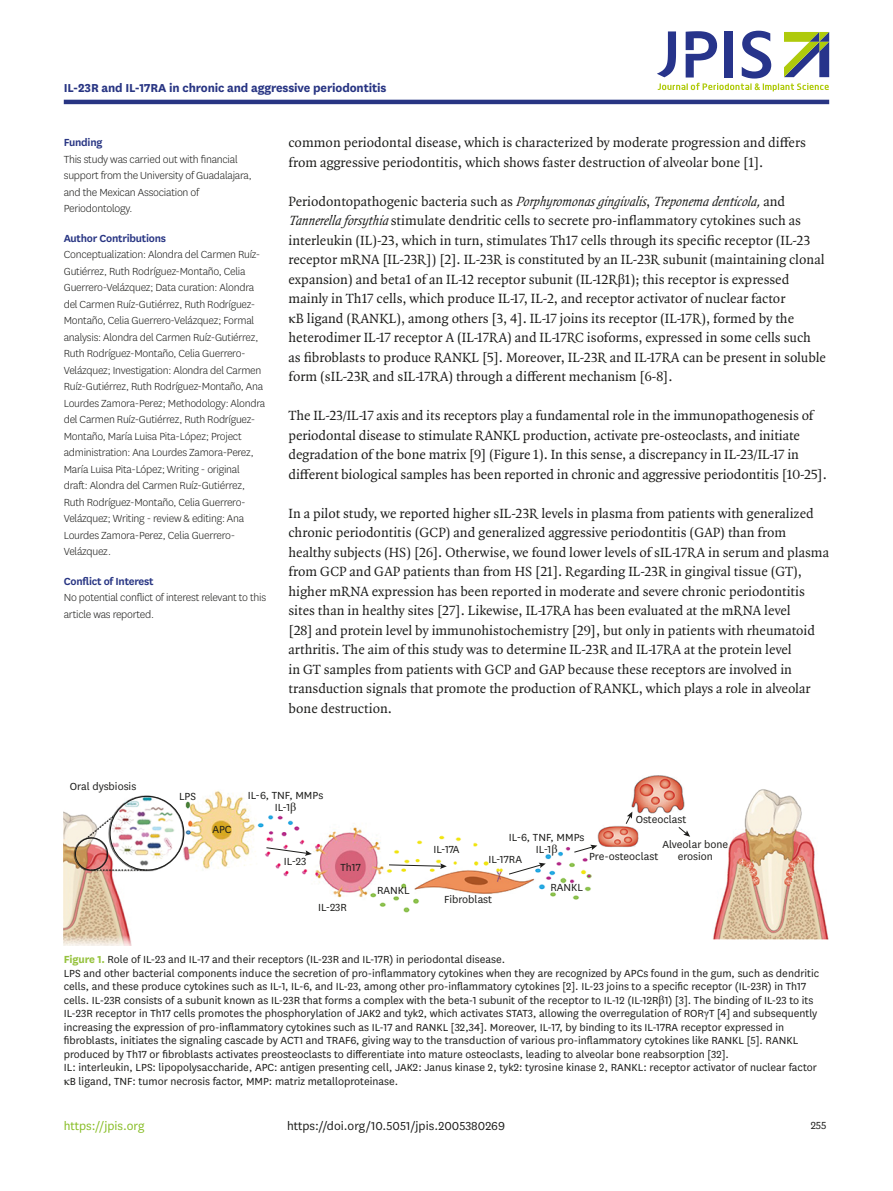
<style>
.page{position:relative;width:893px;height:1191px;background:#fff}
.page>*{position:absolute;margin:0;border:0;box-sizing:border-box;transform-origin:0 0}
.body_p{font:14.25px/19.5px "Quadraat OT";color:#1d1d1b}
.body_p_first{font:14.25px/19.5px "Quadraat OT";color:#1d1d1b}
.alt-title-type{font:700 13.5px "National";letter-spacing:-.01em;color:#283583}
.fig_caption{font:13.5px "National";color:#1d1d1b}
.fig_caption-2{font:13.5px "National";color:#87bd25}
.fig_caption-3{font:12px/13.5px "National";color:#1d1d1b;text-align:center}
.conflict_p{font:300 12px/16.5px "National";letter-spacing:-.02em;color:#1d1d1b}
.conflict_title{font:600 12px "National";letter-spacing:-.02em;color:#283583}
.s1{font-style:italic}
.s2{font-family:"Times New Roman"}
.s3{font-weight:700;color:#96c23e}
</style>
<div class="page">
<hr style="left:64px;top:100px;width:765px;height:4px;background:#283583">
<svg style="left:657px;top:31px;width:172px;height:60px"></svg>
<img style="left:64px;top:775px;width:621px;height:170px">
<div style="left:75px;top:837px;width:33px;height:33px;border:1px solid #1d1d1b;border-radius:50%"></div>
<svg style="left:85px;top:813px;width:31px;height:27px"></svg>
<svg style="left:91px;top:869px;width:56px;height:1px"></svg>
<svg style="left:266px;top:847px;width:46px;height:9px"></svg>
<svg style="left:388px;top:863px;width:59px;height:6px"></svg>
<svg style="left:508px;top:862px;width:38px;height:13px"></svg>
<svg style="left:573px;top:844px;width:24px;height:9px"></svg>
<svg style="left:625px;top:811px;width:7px;height:13px"></svg>
<svg style="left:678px;top:826px;width:12px;height:10px"></svg>
<img style="left:713px;top:789px;width:116px;height:151px">
<p class="alt-title-type" style="left:64px;top:78px;width:324px">IL-23R and IL-17RA in chronic and aggressive periodontitis</p>
<p class="conflict_title" style="left:64px;top:134px;width:40px">Funding</p>
<p class="conflict_p" style="left:64px;top:151px;width:190px">This study was carried out with financial support from the University of Guadalajara, and the Mexican Association of Periodontology.</p>
<p class="conflict_title" style="left:64px;top:230px;width:104px">Author Contributions</p>
<p class="conflict_p" style="left:64px;top:246px;width:203px">Conceptualization: Alondra del Carmen Ruíz-Gutiérrez, Ruth Rodríguez-Montaño, Celia Guerrero-Velázquez; Data curation: Alondra del Carmen Ruíz-Gutiérrez, Ruth Rodríguez-Montaño, Celia Guerrero-Velázquez; Formal analysis: Alondra del Carmen Ruíz-Gutiérrez, Ruth Rodríguez-Montaño, Celia Guerrero-Velázquez; Investigation: Alondra del Carmen Ruíz-Gutiérrez, Ruth Rodríguez-Montaño, Ana Lourdes Zamora-Perez; Methodology: Alondra del Carmen Ruíz-Gutiérrez, Ruth Rodríguez-Montaño, María Luisa Pita-López; Project administration: Ana Lourdes Zamora-Perez, María Luisa Pita-López; Writing - original draft: Alondra del Carmen Ruíz-Gutiérrez, Ruth Rodríguez-Montaño, Celia Guerrero-Velázquez; Writing - review &amp; editing: Ana Lourdes Zamora-Perez, Celia Guerrero-Velázquez.</p>
<p class="conflict_title" style="left:64px;top:572px;width:91px">Conflict of Interest</p>
<p class="conflict_p" style="left:64px;top:589px;width:204px">No potential conflict of interest relevant to this article was reported.</p>
<p class="body_p_first" style="left:289px;top:133px;width:519px">common periodontal disease, which is characterized by moderate progression and differs from aggressive periodontitis, which shows faster destruction of alveolar bone [1].</p>
<p class="body_p" style="left:289px;top:191px;width:539px">P e r i o d o n t o p a t h o g e n i c b a c t e r i a s u c h a s <span class="s1">Porphyromonasgingivalis</span>, <span class="s1">Treponemadenticola,</span>a n d <span class="s1">Tannerellaforsythia</span>stimulate dendritic cells to secrete pro-inflammatory cytokines such as interleukin (IL)-23, which in turn, stimulates Th17 cells through its specific receptor (IL-23 receptor mRNA [IL-23R]) [2]. IL-23R is constituted by an IL-23R subunit (maintaining clonal expansion) and beta1 of an IL-12 receptor subunit (IL-12R<span class="s2">β</span>1); this receptor is expressed mainly in Th17 cells, which produce IL-17, IL-2, and receptor activator of nuclear factor<br><span class="s2">κ</span>B ligand (RANKL), among others [3, 4]. IL-17 joins its receptor (IL-17R), formed by the heterodimer IL-17 receptor A (IL-17RA) and IL-17RC isoforms, expressed in some cells such as fibroblasts to produce RANKL [5]. Moreover, IL-23R and IL-17RA can be present in soluble form (sIL-23R and sIL-17RA) through a different mechanism [6-8].</p>
<p class="body_p" style="left:289px;top:406px;width:540px">The IL-23/IL-17 axis and its receptors play a fundamental role in the immunopathogenesis of periodontal disease to stimulate RANKL production, activate pre-osteoclasts, and initiate degradation of the bone matrix [9] (Figure 1). In this sense, a discrepancy in IL-23/IL-17 in different biological samples has been reported in chronic and aggressive periodontitis [10-25].</p>
<p class="body_p" style="left:289px;top:503px;width:542px">In a pilot study, we reported higher sIL-23R levels in plasma from patients with generalized chronic periodontitis (GCP) and generalized aggressive periodontitis (GAP) than from healthy subjects (HS) [26]. Otherwise, we found lower levels of sIL-17RA in serum and plasma from GCP and GAP patients than from HS [21]. Regarding IL-23R in gingival tissue (GT), higher mRNA expression has been reported in moderate and severe chronic periodontitis sites than in healthy sites [27]. Likewise, IL-17RA has been evaluated at the mRNA level<br>[28] and protein level by immunohistochemistry [29], but only in patients with rheumatoid arthritis. The aim of this study was to determine IL-23R and IL-17RA at the protein level<br>in GT samples from patients with GCP and GAP because these receptors are involved in transduction signals that promote the production of RANKL, which plays a role in alveolar bone destruction.</p>
<p class="fig_caption-3" style="left:70px;top:779px;width:68px">Oral dysbiosis</p>
<p class="fig_caption-3" style="left:179px;top:788px;width:18px">LPS</p>
<p class="fig_caption-3" style="left:212px;top:822px;width:21px">APC</p>
<p class="fig_caption-3" style="left:248px;top:788px;width:77px;line-height:12px">IL-6, TNF, MMPs<br>IL-1<span class="s2">β</span></p>
<p class="fig_caption-3" style="left:284px;top:854px;width:24px">IL-23</p>
<p class="fig_caption-3" style="left:341px;top:860px;width:22px">Th17</p>
<p class="fig_caption-3" style="left:318px;top:899px;width:30px">IL-23R</p>
<p class="fig_caption-3" style="left:377px;top:883px;width:34px">RANKL</p>
<p class="fig_caption-3" style="left:433px;top:841px;width:28px">IL-17A</p>
<p class="fig_caption-3" style="left:636px;top:812px;width:52px">Osteoclast</p>
<p class="fig_caption-3" style="left:509px;top:830px;width:77px;line-height:12px">IL-6, TNF, MMPs<br>IL-1<span class="s2">β</span></p>
<p class="fig_caption-3" style="left:550px;top:880px;width:34px">RANKL</p>
<p class="fig_caption-3" style="left:662px;top:837px;width:67px;line-height:12px">Alveolar bone erosion</p>
<p class="fig_caption-3" style="left:589px;top:849px;width:71px">Pre-osteoclast</p>
<p class="fig_caption-3" style="left:488px;top:851px;width:35px">IL-17RA</p>
<p class="fig_caption-3" style="left:444px;top:892px;width:50px">Fibroblast</p>
<p class="fig_caption-3" style="left:64px;top:952px;width:757px;text-align:left"><span class="s3">Figure 1.</span> Role of IL-23 and IL-17 and their receptors (IL-23R and IL-17R) in periodontal disease.<br>LPS and other bacterial components induce the secretion of pro-inflammatory cytokines when they are recognized by APCs found in the gum, such as dendritic cells, and these produce cytokines such as IL-1, IL-6, and IL-23, among other pro-inflammatory cytokines [2]. IL-23 joins to a specific receptor (IL-23R) in Th17 cells. IL-23R consists of a subunit known as IL-23R that forms a complex with the beta-1 subunit of the receptor to IL-12 (IL-12R<span class="s2">β</span>1) [3]. The binding of IL-23 to its IL-23R receptor in Th17 cells promotes the phosphorylation of JAK2 and tyk2, which activates STAT3, allowing the overregulation of ROR<span class="s2">γ</span>T [4] and subsequently increasing the expression of pro-inflammatory cytokines such as IL-17 and RANKL [32,34]. Moreover, IL-17, by binding to its IL-17RA receptor expressed in fibroblasts, initiates the signaling cascade by ACT1 and TRAF6, giving way to the transduction of various pro-inflammatory cytokines like RANKL [5]. RANKL produced by Th17 or fibroblasts activates preosteoclasts to differentiate into mature osteoclasts, leading to alveolar bone reabsorption [32].<br>IL: interleukin, LPS: lipopolysaccharide, APC: antigen presenting cell, JAK2: Janus kinase 2, tyk2: tyrosine kinase 2, RANKL: receptor activator of nuclear factor <span class="s2">κ</span>B ligand, TNF: tumor necrosis factor, MMP: matriz metalloproteinase.</p>
<p class="fig_caption" style="left:287px;top:1116px;width:219px">https://doi.org/10.5051/jpis.2005380269</p>
<p class="fig_caption-2" style="left:64px;top:1116px;width:82px">https://jpis.org</p>
<p class="fig_caption-3" style="left:811px;top:1118px;width:17px">255</p>
</div>
